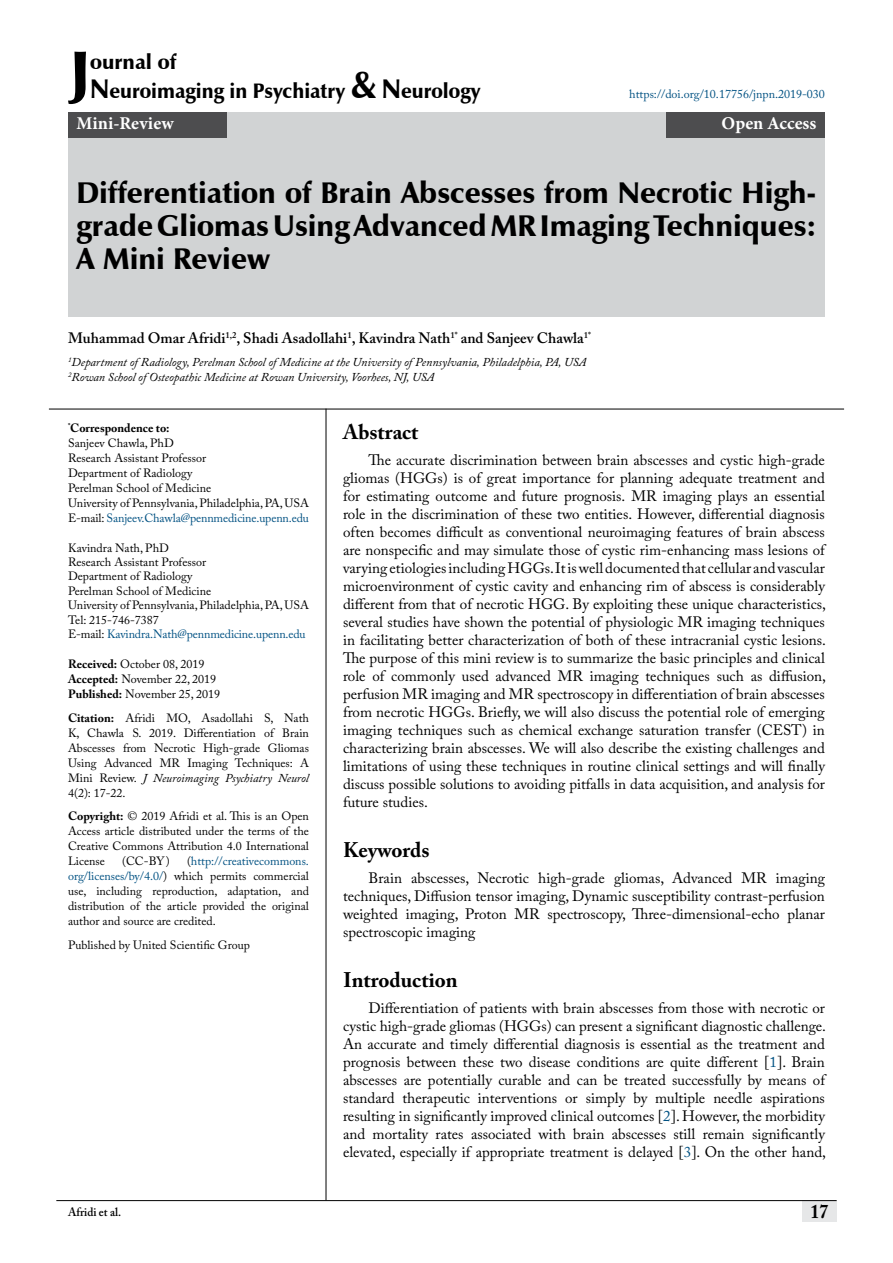
<style>
.page{position:relative;width:893px;height:1263px;background:#fff}
.page>*{position:absolute;margin:0;border:0;box-sizing:border-box;transform-origin:0 0}
.t1{font:900 62.1px "Zapf Humanist 601 BT";color:#000}
.t2{font:900 30px/33px "Zapf Humanist 601 BT";color:#000;text-align:justify}
.t3{font:900 21px/29.4px "Zapf Humanist 601 BT";color:#000}
.t4{font:700 21px "Adobe Caslon Pro";color:#000}
.t5{font:700 19.5px "Adobe Caslon Pro";color:#000;scale:.9 1}
.t6{font:700 18px "Minion Pro";color:#fff}
.t7{font:15px/18px "Adobe Caslon Pro";color:#000;text-align:justify}
.t8{font:600 15px "Adobe Caslon Pro";color:#000}
.t9{font:12px/15px "Adobe Caslon Pro";color:#000}
.t10{font:italic 12px/15px "Adobe Caslon Pro";color:#000}
.t11{font:12px "Adobe Caslon Pro";color:#005182}
.t12{font:600 12px "Adobe Caslon Pro";color:#000;scale:.95 1}
.s1{font-size:27px}
.s2{font-size:37.5px}
.s3{font-weight:700}
.s4{color:#005182}
.s5{color:#005183}
.s6{font-style:italic}
</style>
<div class="page">
<div style="left:802px;top:1200px;width:35px;height:21px;background:#e6e7e8"></div>
<hr style="left:56px;top:1200px;width:781px;height:1px;background:#000">
<div style="left:68px;top:112px;width:757px;height:205px;background:#d1d3d4"></div>
<div style="left:68px;top:112px;width:159px;height:26px;background:#4d4d4f"></div>
<div style="left:666px;top:112px;width:159px;height:26px;background:#4d4d4f"></div>
<hr style="left:326px;top:409px;width:1px;height:791px;background:#000">
<hr style="left:49px;top:409px;width:795px;height:1px;background:#000">
<h1 class="t1" style="left:70px;top:34px;width:22px">J</h1>
<h3 class="t3" style="left:90px;top:47px;width:392px">ournal of<br><span class="s1">N</span>euroimaging in Psychiatry <span class="s2">&amp;</span> <span class="s1">N</span>eurology</h3>
<p class="t11" style="left:629px;top:87px;width:197px">https://doi.org/10.17756/jnpn.2019-030</p>
<p class="t6" style="left:77px;top:111px;width:99px">Mini-Review</p>
<p class="t6" style="left:721px;top:111px;width:96px">Open Access</p>
<h2 class="t2" style="left:77px;top:176px;width:741px">Differentiation of Brain Abscesses from Necrotic High&shy;grade Gliomas Using Advanced MR Imaging Techniques:<br>A Mini Review</h2>
<p class="t8" style="left:68px;top:329px;width:524px">Muhammad Omar Afridi<sup>1,2</sup>, Shadi Asadollahi<sup>1</sup>, Kavindra Nath<sup>1*</sup> and Sanjeev Chawla<sup>1*</sup></p>
<p class="t10" style="left:68px;top:355px;width:520px"><sup>1</sup>Department of Radiology, Perelman School of Medicine at the University of Pennsylvania, Philadelphia, PA, USA<br><sup>2</sup>Rowan School of Osteopathic Medicine at Rowan University, Voorhees, NJ, USA</p>
<p class="t9" style="left:68px;top:421px;width:242px"><sup>*</sup><span class="s3">Correspondence to:<br></span>Sanjeev Chawla, PhD<br>Research Assistant Professor<br>Department of Radiology<br>Perelman School of Medicine<br>University of Pennsylvania, Philadelphia, PA, USA<br>E-mail: <span class="s4">Sanjeev.Chawla@pennmedicine.upenn.edu</span></p>
<p class="t9" style="left:68px;top:540px;width:242px;line-height:14.4px">Kavindra Nath, PhD<br>Research Assistant Professor<br>Department of Radiology<br>Perelman School of Medicine<br>University of Pennsylvania, Philadelphia, PA, USA<br>Tel: 215-746-7387<br>E-mail: <span class="s5">Kavindra.Nath@pennmedicine.upenn.edu</span></p>
<p class="t9" style="left:68px;top:656px;width:154px"><span class="s3">Received:</span> October 08, 2019<br><span class="s3">Accepted:</span> November 22, 2019<br><span class="s3">Published:</span> November 25, 2019</p>
<p class="t9" style="left:68px;top:710px;width:242px;text-align:justify"><span class="s3">Citation:</span> Afridi MO, Asadollahi S, Nath K, Chawla S. 2019. Differentiation of Brain Abscesses from Necrotic High-grade Gliomas Using Advanced MR Imaging Techniques: A Mini Review. <span class="s6">J Neuroimaging Psychiatry Neurol </span>4(2): 17-22.</p>
<p class="t9" style="left:68px;top:808px;width:242px;text-align:justify"><span class="s3">Copyright:</span> © 2019 Afridi et al. This is an Open Access article distributed under the terms of the Creative Commons Attribution 4.0 International License</p>
<h3 class="t4" style="left:343px;top:419px;width:77px">Abstract</h3>
<p class="t7" style="left:343px;top:451px;width:484px;text-indent:26px">The accurate discrimination between brain abscesses and cystic high-grade gliomas (HGGs) is of great importance for planning adequate treatment and for estimating outcome and future prognosis. MR imaging plays an essential role in the discrimination of these two entities. However, differential diagnosis often becomes difficult as conventional neuroimaging features of brain abscess are nonspecific and may simulate those of cystic rim-enhancing mass lesions of varying etiologies including HGGs. It is well documented that cellular and vascular microenvironment of cystic cavity and enhancing rim of abscess is considerably different from that of necrotic HGG. By exploiting these unique characteristics, several studies have shown the potential of physiologic MR imaging techniques in facilitating better characterization of both of these intracranial cystic lesions.<br>The purpose of this mini review is to summarize the basic principles and clinical role of commonly used advanced MR imaging techniques such as diffusion, perfusion MR imaging and MR spectroscopy in differentiation of brain abscesses from necrotic HGGs. Briefly, we will also discuss the potential role of emerging imaging techniques such as chemical exchange saturation transfer (CEST) in characterizing brain abscesses. We will also describe the existing challenges and limitations of using these techniques in routine clinical settings and will finally discuss possible solutions to avoiding pitfalls in data acquisition, and analysis for future studies.</p>
<h3 class="t4" style="left:343px;top:837px;width:88px">Keywords</h3>
<p class="t7" style="left:343px;top:869px;width:483px;text-indent:26px">Brain abscesses, Necrotic high-grade gliomas, Advanced MR imaging techniques, Diffusion tensor imaging, Dynamic susceptibility contrast-perfusion weighted imaging, Proton MR spectroscopy, Three-dimensional-echo planar spectroscopic imaging</p>
<h3 class="t4" style="left:343px;top:967px;width:116px">Introduction</h3>
<p class="t7" style="left:343px;top:999px;width:484px;text-indent:26px">Differentiation of patients with brain abscesses from those with necrotic or cystic high-grade gliomas (HGGs) can present a significant diagnostic challenge.<br>An accurate and timely differential diagnosis is essential as the treatment and prognosis between these two disease conditions are quite different [<span class="s4">1</span>]. Brain abscesses are potentially curable and can be treated successfully by means of standard therapeutic interventions or simply by multiple needle aspirations resulting in significantly improved clinical outcomes [<span class="s4">2</span>]. However, the morbidity and mortality rates associated with brain abscesses still remain significantly elevated, especially if appropriate treatment is delayed [<span class="s4">3</span>]. On the other hand,</p>
<p class="t9" style="left:68px;top:853px;width:242px;text-align:justify;text-indent:119px">(<span class="s4">http://creativecommons. org/licenses/by/4.0/</span>) which permits commercial use, including reproduction, adaptation, and distribution of the article provided the original author and source are credited.</p>
<p class="t9" style="left:68px;top:937px;width:183px">Published by United Scientific Group</p>
<p class="t9" style="left:122px;top:853px;width:49px">(CC-BY)</p>
<p class="t12" style="left:68px;top:1204px;width:57px">Afridi et al.</p>
<h3 class="t5" style="left:811px;top:1200px;width:21px">17</h3>
</div>
